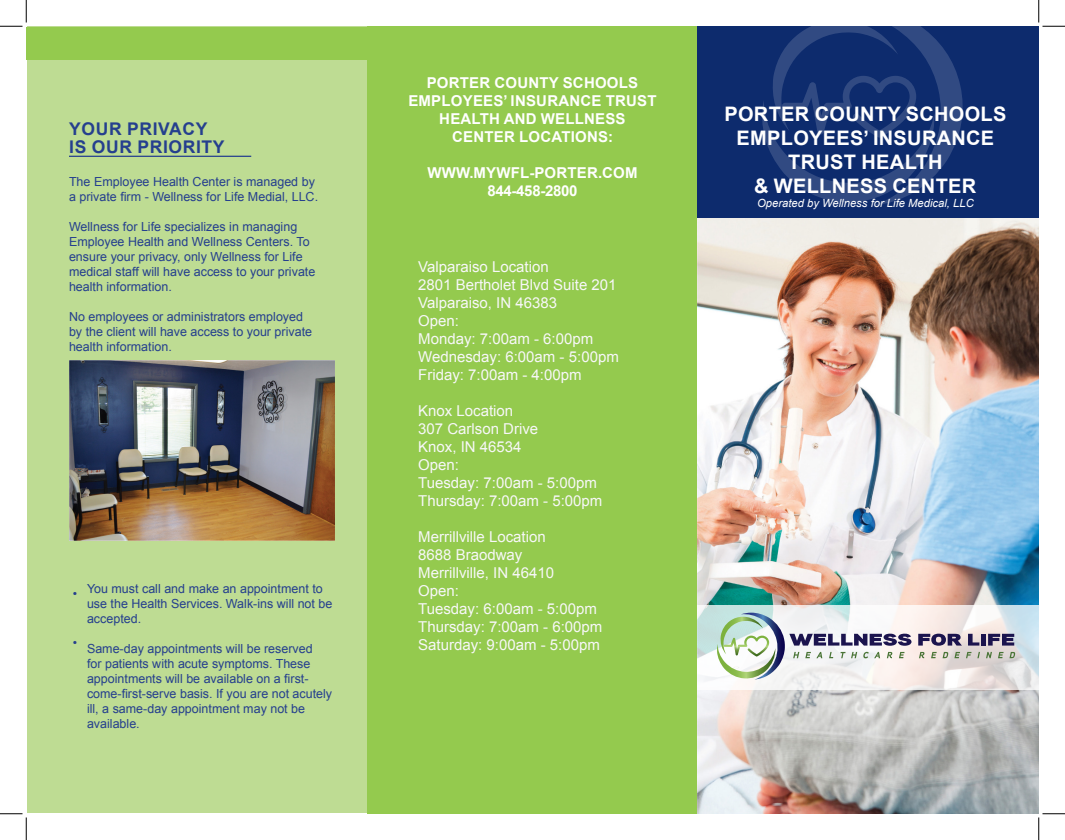
<style>
.page{position:relative;width:1065px;height:840px;background:#fff}
.page>*{position:absolute;margin:0;border:0;box-sizing:border-box;transform-origin:0 0}
.t1{font:700 20px/24px "Arial";letter-spacing:.015em;color:#fff;text-align:center}
.t2{font:700 17.5px "Arial";letter-spacing:.035em;color:#253f8e}
.t3{font:15px "Arial";color:#f7f7f8}
.t4{font:700 15px/18px "Arial";letter-spacing:.015em;color:#fff;text-align:center}
.t5{font:700 15px "Arial";letter-spacing:-.02em;color:#fff}
.t6{font:12.5px/15px "Arial";color:#253f8e}
.t7{font:italic 11.25px "Arial";color:#fff}
</style>
<div class="page">
<img style="left:698px;top:218px;width:341px;height:596px">
<svg style="left:698px;top:605px;width:341px;height:85px"></svg>
<div style="left:686px;top:26px;width:353px;height:192px;background:#0d2b6d"></div>
<svg style="left:762px;top:26px;width:201px;height:180px"></svg>
<div style="left:27px;top:27px;width:353px;height:786px;background:#bedc93"></div>
<div style="left:368px;top:26px;width:329px;height:788px;background:#94ca4e"></div>
<hr style="left:69px;top:156px;width:182px;height:1px;background:#253f8e">
<svg style="left:918px;top:634px;width:44px;height:12px"></svg>
<svg style="left:968px;top:634px;width:11px;height:12px"></svg>
<div style="left:981px;top:634px;width:5px;height:12px;background:#1b144e"></div>
<svg style="left:988px;top:634px;width:26px;height:12px"></svg>
<svg style="left:717px;top:613px;width:195px;height:67px"></svg>
<svg style="left:919px;top:652px;width:5px;height:6px"></svg>
<svg style="left:931px;top:652px;width:6px;height:6px"></svg>
<svg style="left:943px;top:652px;width:5px;height:6px"></svg>
<svg style="left:954px;top:652px;width:6px;height:6px"></svg>
<svg style="left:966px;top:652px;width:14px;height:6px"></svg>
<svg style="left:986px;top:652px;width:6px;height:6px"></svg>
<svg style="left:998px;top:652px;width:17px;height:6px"></svg>
<img style="left:69px;top:360px;width:265px;height:180px">
<div style="left:27px;top:27px;width:359px;height:32px;background:#94ca4e"></div>
<svg style="left:0;top:0;width:27px;height:27px"></svg>
<svg style="left:0;top:814px;width:27px;height:26px"></svg>
<svg style="left:1039px;top:0;width:26px;height:27px"></svg>
<svg style="left:1039px;top:814px;width:26px;height:26px"></svg>
<p class="t2" style="left:69px;top:116px;width:140px">YOUR PRIVACY</p>
<p class="t2" style="left:69px;top:134px;width:157px">IS OUR PRIORITY</p>
<p class="t6" style="left:69px;top:174px;width:251px">The Employee Health Center is managed by a private firm - Wellness for Life Medial, LLC.</p>
<p class="t6" style="left:69px;top:219px;width:248px">Wellness for Life specializes in managing Employee Health and Wellness Centers. To ensure your privacy, only Wellness for Life medical staff will have access to your private health information.</p>
<p class="t6" style="left:69px;top:309px;width:245px">No employees or administrators employed by the client will have access to your private health information.</p>
<p class="t6" style="left:73px;top:586px;width:6px">•</p>
<p class="t6" style="left:73px;top:635px;width:6px">•</p>
<p class="t6" style="left:87px;top:581px;width:247px">You must call and make an appointment to use the Health Services. Walk-ins will not be accepted.</p>
<p class="t6" style="left:87px;top:641px;width:247px">Same-day appointments will be reserved<br>for patients with acute symptoms. These appointments will be available on a first&shy;come-first-serve basis. If you are not acutely ill, a same-day appointment may not be available.</p>
<p class="t4" style="left:427px;top:74px;width:213px">PORTER COUNTY SCHOOLS</p>
<p class="t4" style="left:408px;top:92px;width:250px">EMPLOYEES’ INSURANCE TRUST<br>HEALTH AND WELLNESS</p>
<p class="t4" style="left:452px;top:128px;width:162px">CENTER LOCATIONS:</p>
<p class="t4" style="left:427px;top:164px;width:212px">WWW.MYWFL-PORTER.COM</p>
<p class="t5" style="left:487px;top:180px;width:92px">844-458-2800</p>
<p class="t3" style="left:418px;top:256px;width:132px">Valparaiso Location</p>
<p class="t3" style="left:418px;top:274px;width:200px">2801 Bertholet Blvd Suite 201</p>
<p class="t3" style="left:418px;top:292px;width:140px">Valparaiso, IN 46383</p>
<p class="t3" style="left:418px;top:310px;width:42px">Open:</p>
<p class="t3" style="left:418px;top:328px;width:177px">Monday: 7:00am - 6:00pm</p>
<p class="t3" style="left:418px;top:346px;width:202px">Wednesday: 6:00am - 5:00pm</p>
<p class="t3" style="left:418px;top:364px;width:165px">Friday: 7:00am - 4:00pm</p>
<p class="t3" style="left:418px;top:400px;width:97px">Knox Location</p>
<p class="t3" style="left:418px;top:418px;width:122px">307 Carlson Drive</p>
<p class="t3" style="left:418px;top:436px;width:105px">Knox, IN 46534</p>
<p class="t3" style="left:418px;top:454px;width:42px">Open:</p>
<p class="t3" style="left:418px;top:472px;width:180px">Tuesday: 7:00am - 5:00pm</p>
<p class="t3" style="left:418px;top:490px;width:186px">Thursday: 7:00am - 5:00pm</p>
<p class="t3" style="left:418px;top:526px;width:129px">Merrillville Location</p>
<p class="t3" style="left:418px;top:544px;width:106px">8688 Braodway</p>
<p class="t3" style="left:418px;top:562px;width:137px">Merrillville, IN 46410</p>
<p class="t3" style="left:418px;top:580px;width:42px">Open:</p>
<p class="t3" style="left:418px;top:598px;width:180px">Tuesday: 6:00am - 5:00pm</p>
<p class="t3" style="left:418px;top:616px;width:186px">Thursday: 7:00am - 6:00pm</p>
<p class="t3" style="left:418px;top:634px;width:183px">Saturday: 9:00am - 5:00pm</p>
<p class="t1" style="left:724px;top:103px;width:284px">PORTER COUNTY SCHOOLS<br>EMPLOYEES’ INSURANCE<br>TRUST HEALTH</p>
<p class="t1" style="left:754px;top:175px;width:223px">&amp; WELLNESS CENTER</p>
<p class="t7" style="left:757px;top:196px;width:218px">Operated by Wellness for Life Medical, LLC</p>
</div>
